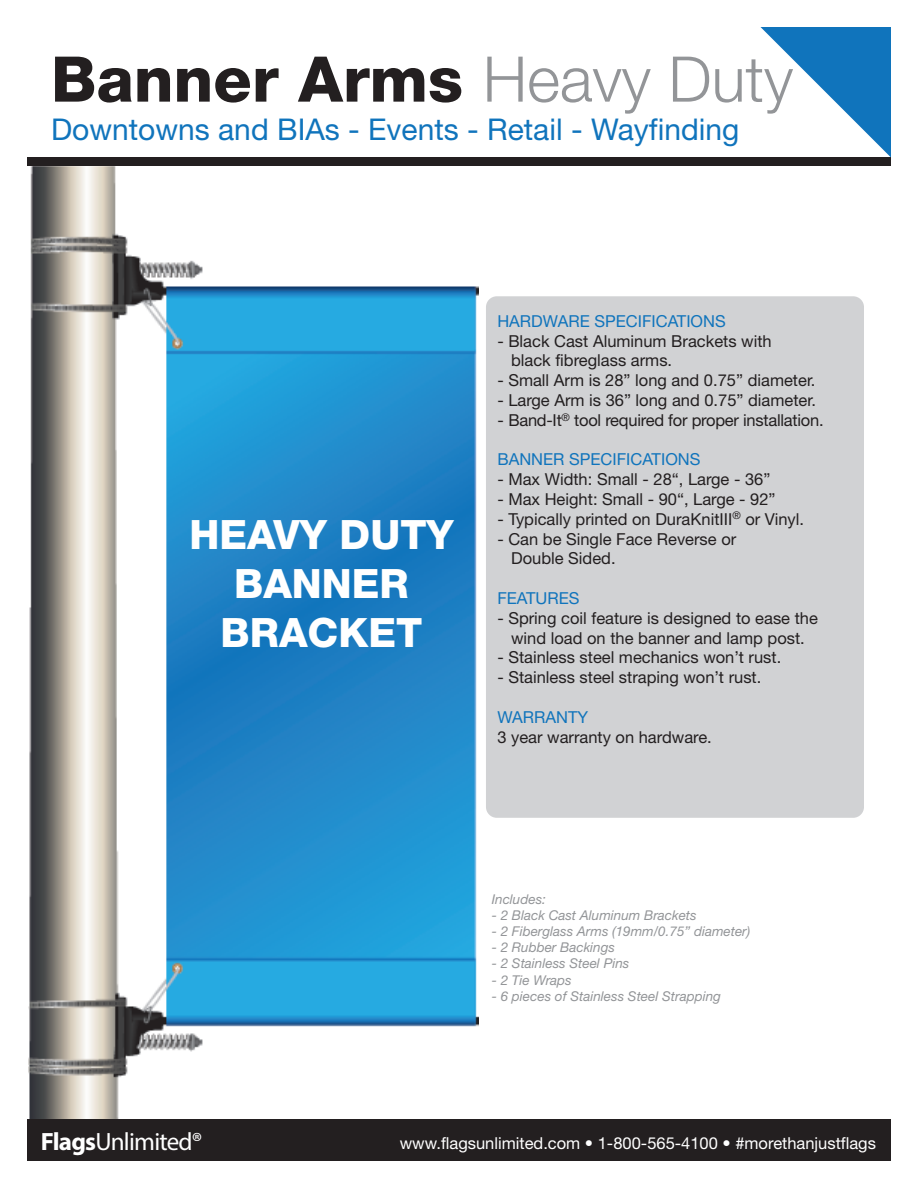
<style>
.page{position:relative;width:918px;height:1188px;background:#fff}
.page>*{position:absolute;margin:0;border:0;box-sizing:border-box;transform-origin:0 0}
.t1{font:800 63px "Helvetica Neue";color:#231f20}
.t2{font:800 40.5px/48.6px "Helvetica Neue";color:#fff;text-align:center}
.t3{font:30px "Helvetica Neue";color:#1074bc}
.t4{font:25.05px "Myriad Pro";letter-spacing:-.03em;color:#fff}
.t5{font:16.5px/19.8px "Helvetica Neue";color:#231f20}
.t6{font:16.5px "Helvetica Neue";color:#1074bc}
.t7{font:16.5px "Helvetica Neue";color:#fff}
.t8{font:italic 13.5px "Helvetica Neue";color:#939598}
.s1{font-weight:300;color:#939598}
.s2{font-weight:700}
</style>
<div class="page">
<img style="left:28px;top:166px;width:450px;height:953px">
<div style="left:486px;top:296px;width:378px;height:522px;background:#d1d2d4;border-radius:11px"></div>
<div style="left:27px;top:158px;width:864px;height:8px;background:#231f20"></div>
<div style="left:27px;top:1119px;width:864px;height:42px;background:#231f20"></div>
<svg style="left:760px;top:27px;width:131px;height:131px"></svg>
<h1 class="t1" style="left:51px;top:42px;width:744px">Banner Arms <span class="s1">Heavy Duty</span></h1>
<h3 class="t3" style="left:51px;top:112px;width:690px">Downtowns and BIAs - Events - Retail - Wayfinding</h3>
<h2 class="t2" style="left:189px;top:511px;width:266px">HEAVY DUTY<br>BANNER<br>BRACKET</h2>
<p class="t6" style="left:497px;top:311px;width:230px">HARDWARE SPECIFICATIONS</p>
<p class="t5" style="left:511px;top:331px;width:262px;text-indent:-14px">- Black Cast Aluminum Brackets with black fibreglass arms.</p>
<p class="t5" style="left:497px;top:370px;width:320px">- Small Arm is 28” long and 0.75” diameter.</p>
<p class="t5" style="left:497px;top:390px;width:320px">- Large Arm is 36” long and 0.75” diameter.</p>
<p class="t5" style="left:497px;top:410px;width:328px">- Band-It<sup>®</sup> tool required for proper installation.</p>
<p class="t6" style="left:497px;top:450px;width:205px">BANNER SPECIFICATIONS</p>
<p class="t5" style="left:497px;top:469px;width:275px">- Max Width: Small - 28“, Large - 36”</p>
<p class="t5" style="left:497px;top:489px;width:280px">- Max Height: Small - 90“, Large - 92”</p>
<p class="t5" style="left:497px;top:509px;width:308px">- Typically printed on DuraKnitIII<sup>®</sup> or Vinyl.</p>
<p class="t5" style="left:511px;top:529px;width:227px;text-indent:-14px">- Can be Single Face Reverse or<br>Double Sided.</p>
<p class="t6" style="left:497px;top:588px;width:84px">FEATURES</p>
<p class="t5" style="left:497px;top:608px;width:322px;text-align:center">- Spring coil feature is designed to ease the wind load on the banner and lamp post.</p>
<p class="t5" style="left:497px;top:647px;width:285px">- Stainless steel mechanics won’t rust.</p>
<p class="t5" style="left:497px;top:667px;width:266px">- Stainless steel straping won’t rust.</p>
<p class="t6" style="left:497px;top:707px;width:92px">WARRANTY</p>
<p class="t5" style="left:497px;top:727px;width:216px">3 year warranty on hardware.</p>
<p class="t8" style="left:492px;top:891px;width:56px">Includes:</p>
<p class="t8" style="left:492px;top:907px;width:207px">- 2 Black Cast Aluminum Brackets</p>
<p class="t8" style="left:492px;top:923px;width:260px">- 2 Fiberglass Arms (19mm/0.75” diameter)</p>
<p class="t8" style="left:492px;top:939px;width:125px">- 2 Rubber Backings</p>
<p class="t8" style="left:492px;top:955px;width:139px">- 2 Stainless Steel Pins</p>
<p class="t8" style="left:492px;top:972px;width:82px">- 2 Tie Wraps</p>
<p class="t8" style="left:492px;top:988px;width:231px">- 6 pieces of Stainless Steel Strapping</p>
<h3 class="t4" style="left:41px;top:1127px;width:163px"><span class="s2">Flags</span>Unlimited®</h3>
<p class="t7" style="left:400px;top:1133px;width:478px">www.flagsunlimited.com • 1-800-565-4100 • #morethanjustflags</p>
</div>
